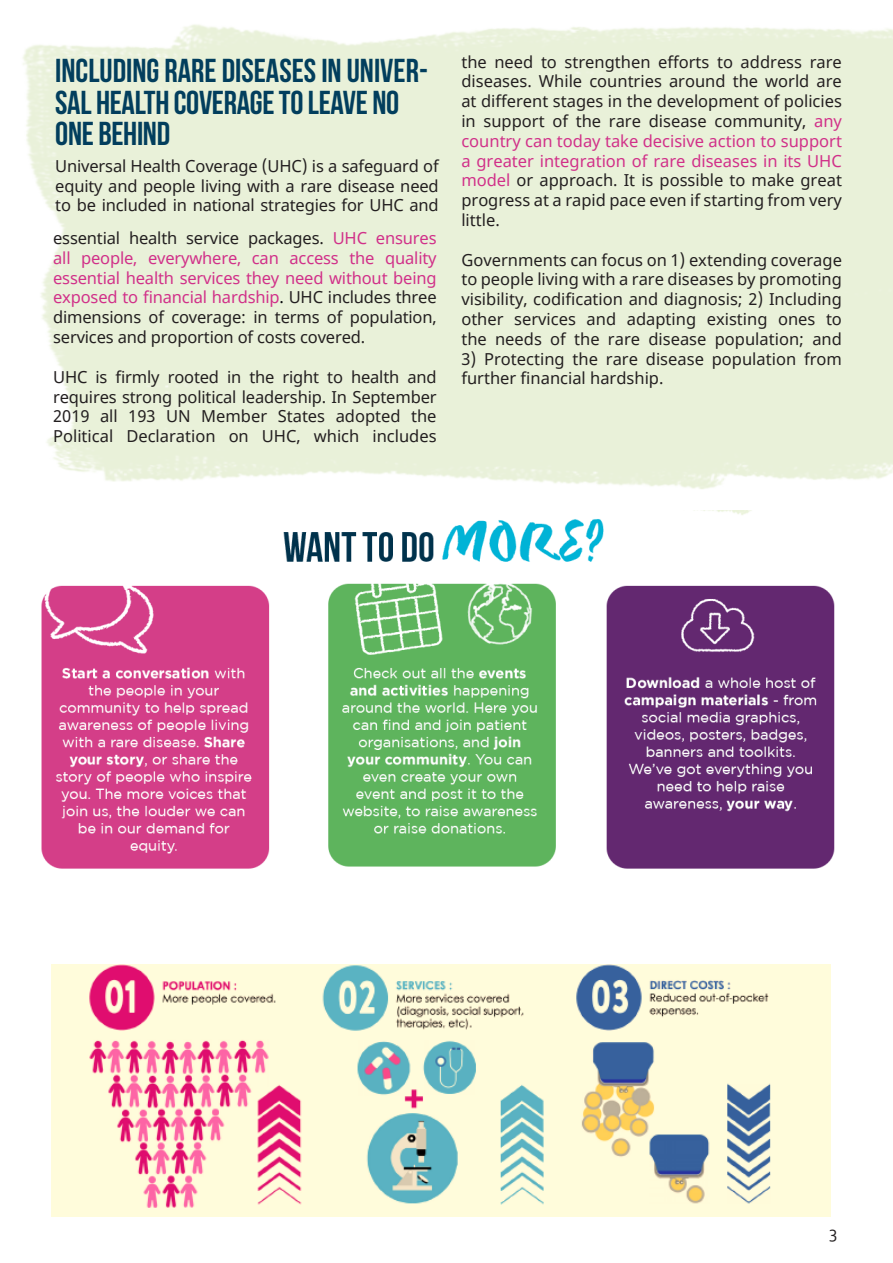
<style>
.page{position:relative;width:893px;height:1263px;background:#fff}
.page>*{position:absolute;margin:0;border:0;box-sizing:border-box;transform-origin:0 0}
.t1{font:700 33px/31.5px "Bebas Neue";letter-spacing:-.01em;color:#023e5d}
.t2{font:18px "Corbel";color:#231f20}
.t3{font:16.5px/19.8px "Noto Sans";color:#231f20;text-align:justify}
.s1{color:#d13089}
.s2{color:#030508}
</style>
<div class="page">
<img style="left:52px;top:964px;width:778px;height:252px">
<img style="left:41px;top:510px;width:794px;height:359px">
<p class="t1" style="left:55px;top:55px;width:374px">INCLUDING RARE DISEASES IN UNIVER-<br>SAL HEALTH COVERAGE TO LEAVE NO<br>ONE BEHIND</p>
<p class="t3" style="left:55px;top:156px;width:385px">Universal Health Coverage (UHC) is a safeguard of equity and people living with a rare disease need to be included in national strategies for UHC and</p>
<p class="t3" style="left:53px;top:229px;width:385px">essential health service packages. <span class="s1">UHC ensures all people, everywhere, can access the quality essential health services they need without being exposed to financial hardship</span><span class="s2">.</span> UHC includes three dimensions of coverage: in terms of population, services and proportion of costs covered.</p>
<p class="t3" style="left:53px;top:367px;width:385px">UHC is firmly rooted in the right to health and requires strong political leadership. In September 2019 all 193 UN Member States adopted the Political Declaration on UHC, which includes</p>
<p class="t3" style="left:461px;top:52px;width:382px">the need to strengthen efforts to address rare diseases. While countries around the world are at different stages in the development of policies in support of the rare disease community, <span class="s1">any country can today take decisive action to support a greater integration of rare diseases in its UHC model</span> or approach. It is possible to make great progress at a rapid pace even if starting from very little.</p>
<p class="t3" style="left:461px;top:250px;width:382px">Governments can focus on 1) extending coverage to people living with a rare diseases by promoting visibility, codification and diagnosis; 2) Including other services and adapting existing ones to the needs of the rare disease population; and</p>
<p class="t3" style="left:461px;top:349px;width:382px">3) Protecting the rare disease population from further financial hardship.</p>
<p class="t2" style="left:829px;top:1221px;width:10px">3</p>
</div>
